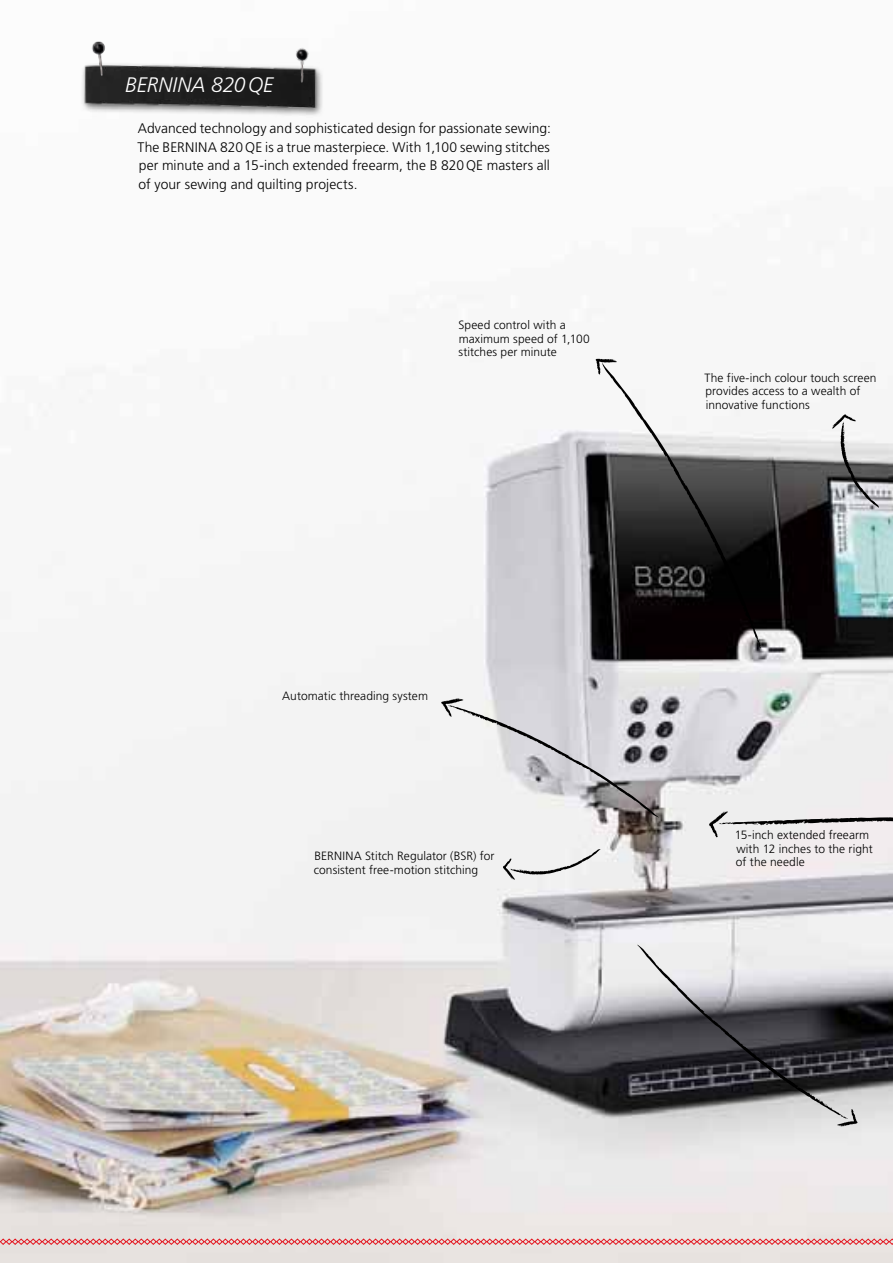
<style>
.page{position:relative;width:893px;height:1263px;background:#fff}
.page>*{position:absolute;margin:0;border:0;box-sizing:border-box;transform-origin:0 0}
.t1{font:italic 300 21px "Frutiger LT Std";color:#fff}
.t2{font:300 13.8px/18.8px "Frutiger LT Std";letter-spacing:.005em;color:#000;text-align:justify}
.t3{font:300 12px/13.5px "Frutiger LT Std";letter-spacing:.005em;color:#000}
</style>
<div class="page">
<img style="left:0;top:374px;width:893px;height:889px">
<svg style="left:832px;top:414px;width:47px;height:94px"></svg>
<svg style="left:709px;top:811px;width:184px;height:26px;background:#d0cdce"></svg>
<svg style="left:637px;top:944px;width:221px;height:183px;background:#808083"></svg>
<svg style="left:503px;top:849px;width:97px;height:31px"></svg>
<svg style="left:441px;top:698px;width:218px;height:119px"></svg>
<svg style="left:595px;top:358px;width:22px;height:16px"></svg>
<svg style="left:602px;top:363px;width:159px;height:286px"></svg>
<svg style="left:0;top:1238px;width:893px;height:7px;background:#e5999a"></svg>
<img style="left:82px;top:63px;width:241px;height:53px">
<img style="left:282px;top:47px;width:41px;height:48px">
<img style="left:83px;top:41px;width:40px;height:45px">
<h1 class="t1" style="left:125px;top:73px;width:150px">BERNINA 820QE</h1>
<p class="t2" style="left:137px;top:119px;width:415px">Advanced technology and sophisticated design for passionate sewing:<br>The BERNINA 820QE is a true masterpiece. With 1,100 sewing stitches per minute and a 15-inch extended freearm, the B 820QE masters all of your sewing and quilting projects.</p>
<p class="t3" style="left:458px;top:319px;width:133px">Speed control with a maximum speed of 1,100 stitches per minute</p>
<p class="t3" style="left:282px;top:690px;width:147px">Automatic threading system</p>
<p class="t3" style="left:314px;top:849px;width:182px">BERNINA Stitch Regulator (BSR) for consistent free-motion stitching</p>
<p class="t3" style="left:705px;top:371px;width:173px">The five-inch colour touch screen provides access to a wealth of innovative functions</p>
<p class="t3" style="left:735px;top:828px;width:140px">15-inch extended freearm with 12 inches to the right of the needle</p>
</div>
